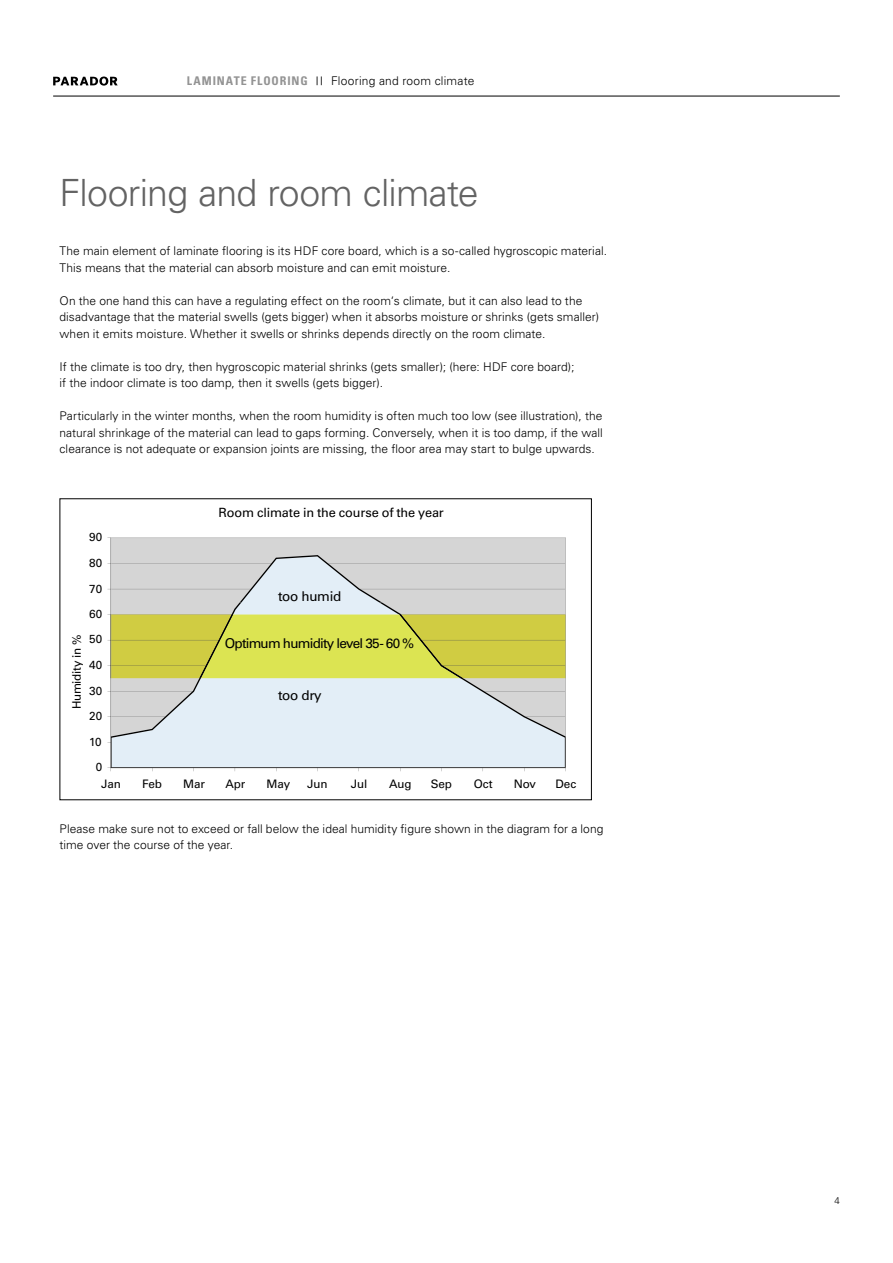
<style>
.page{position:relative;width:893px;height:1263px;background:#fff}
.page>*{position:absolute;margin:0;border:0;box-sizing:border-box;transform-origin:0 0}
.t1{font:300 37.5px "Univers LT Pro 45";letter-spacing:-.015em;color:#636363}
.t2{font:13.5px "Univers LT Pro 55 Roman";letter-spacing:-.06em;color:#000}
.t3{font:13.5px "Univers LT Pro 55 Roman";letter-spacing:-.025em;color:#000}
.t4{font:12.75px "Univers LT Pro 55 Roman";letter-spacing:-.01em;color:#000}
.t5{font:300 12px/16.5px "Univers LT Pro 45";letter-spacing:.005em;color:#000}
.t6{font:11.7px/25.5px "Univers LT Pro 55 Roman";letter-spacing:-.01em;color:#000;text-align:justify}
.t7{font:300 9.75px "Univers LT Pro 45";color:#000}
.s1{font-family:"Univers";font-weight:700;font-stretch:condensed;color:#939393}
</style>
<div class="page">
<hr style="left:53px;top:96px;width:787px;height:1px;background:#000">
<svg style="left:53px;top:77px;width:65px;height:9px"></svg>
<div style="left:111px;top:537px;width:455px;height:18px;background:#d5d5d5"></div>
<svg style="left:112px;top:555px;width:454px;height:213px;background:#d9e0e5"></svg>
<hr style="left:111px;top:768px;width:454px;height:1px;background:#000">
<hr style="left:111px;top:538px;width:1px;height:230px;background:#000">
<svg style="left:107px;top:602px;width:459px;height:76px;background:#d3d562"></svg>
<p class="t5" style="left:187px;top:73px;width:289px"><span class="s1">LAMINATE FLOORING</span> <sup>||</sup> Flooring and room climate</p>
<h1 class="t1" style="left:60px;top:170px;width:421px">Flooring and room climate</h1>
<p class="t5" style="left:60px;top:243px;width:549px">The main element of laminate flooring is its HDF core board, which is a so-called hygroscopic material.<br>This means that the material can absorb moisture and can emit moisture.</p>
<p class="t5" style="left:60px;top:292px;width:541px">On the one hand this can have a regulating effect on the room‘s climate, but it can also lead to the disadvantage that the material swells (gets bigger) when it absorbs moisture or shrinks (gets smaller) when it emits moisture. Whether it swells or shrinks depends directly on the room climate.</p>
<p class="t5" style="left:60px;top:358px;width:516px">If the climate is too dry, then hygroscopic material shrinks (gets smaller); (here: HDF core board); if the indoor climate is too damp, then it swells (gets bigger).</p>
<p class="t5" style="left:60px;top:408px;width:545px;text-align:justify">Particularly in the winter months, when the room humidity is often much too low (see illustration), the natural shrinkage of the material can lead to gaps forming. Conversely, when it is too damp, if the wall clearance is not adequate or expansion joints are missing, the floor area may start to bulge upwards.</p>
<p class="t4" style="left:219px;top:505px;width:227px">Room climate in the course of the year</p>
<p class="t6" style="left:89px;top:524px;width:15px">90<br>80<br>70<br>60<br>50</p>
<p class="t6" style="left:89px;top:652px;width:15px;text-align:center">40<br>30<br>20<br>10<br>0</p>
<p class="t3" style="left:278px;top:588px;width:65px">too humid</p>
<p class="t6" style="left:64px;top:709px;width:76px;rotate:-90deg">Humidity in %</p>
<p class="t2" style="left:225px;top:635px;width:191px">Optimum humidity level 35 - 60 %</p>
<p class="t2" style="left:278px;top:687px;width:45px">too dry</p>
<p class="t6" style="left:101px;top:771px;width:21px">Jan</p>
<p class="t6" style="left:142px;top:771px;width:22px">Feb</p>
<p class="t6" style="left:183px;top:771px;width:23px">Mar</p>
<p class="t6" style="left:225px;top:771px;width:22px">Apr</p>
<p class="t6" style="left:267px;top:771px;width:25px">May</p>
<p class="t6" style="left:307px;top:771px;width:22px">Jun</p>
<p class="t6" style="left:351px;top:771px;width:18px">Jul</p>
<p class="t6" style="left:389px;top:771px;width:24px">Aug</p>
<p class="t6" style="left:431px;top:771px;width:23px">Sep</p>
<p class="t6" style="left:474px;top:771px;width:21px">Oct</p>
<p class="t6" style="left:514px;top:771px;width:24px">Nov</p>
<p class="t6" style="left:555px;top:771px;width:22px">Dec</p>
<p class="t5" style="left:60px;top:820px;width:545px">Please make sure not to exceed or fall below the ideal humidity figure shown in the diagram for a long time over the course of the year.</p>
<p class="t7" style="left:834px;top:1195px;width:7px">4</p>
</div>
